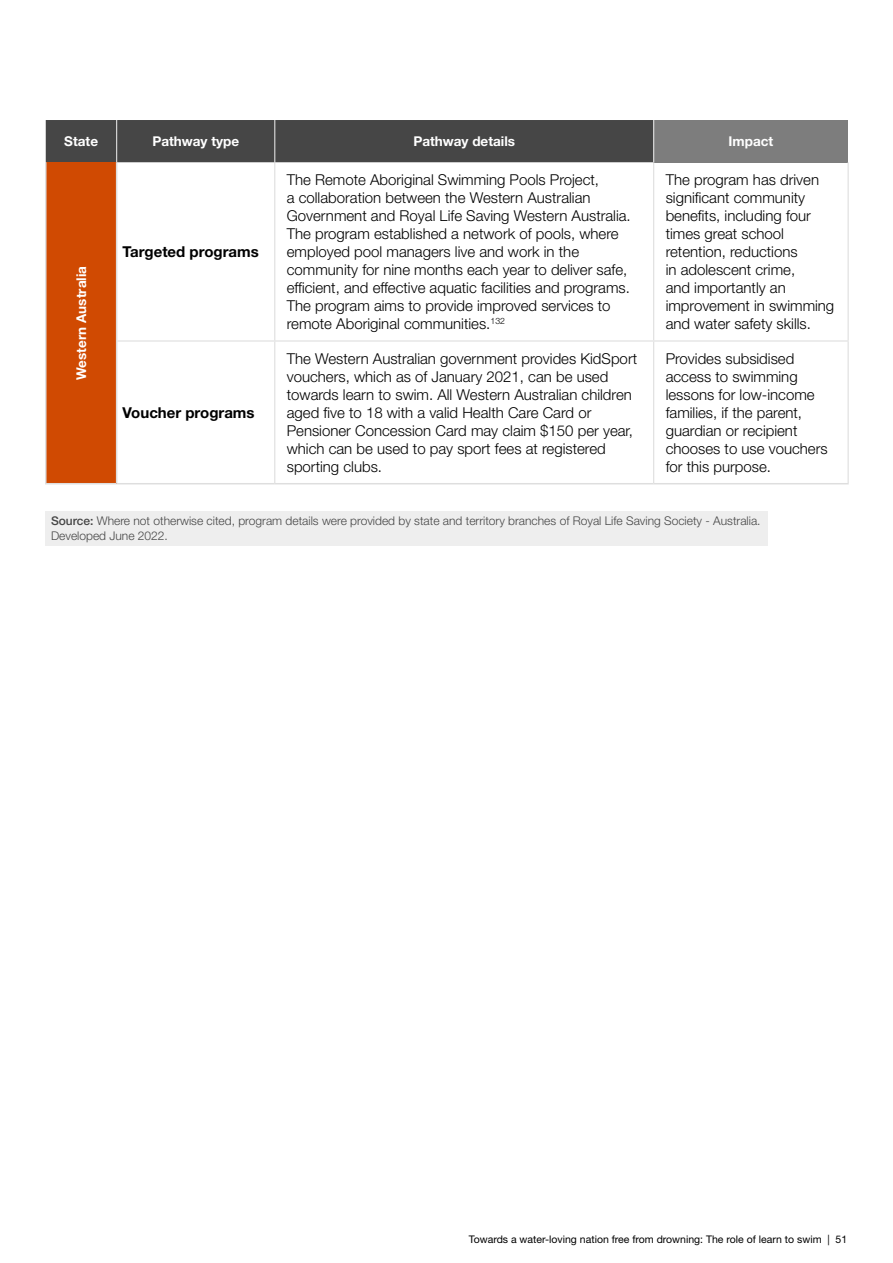
<style>
.page{position:relative;width:893px;height:1263px;background:#fff}
.page>*{position:absolute;margin:0;border:0;box-sizing:border-box;transform-origin:0 0}
.t1{font:300 15px/18px "Helvetica Neue LT Std";color:#000}
.t2{font:700 15px "Helvetica Neue LT Std";color:#000}
.t3{font:700 13.5px "Helvetica Neue LT Std";color:#fff}
.t4{font:300 12px/14.4px "Helvetica Neue LT Std";color:#464646}
.t5{font:10.5px "Helvetica Neue LT Std";color:#000}
.s1{font-weight:500}
</style>
<div class="page">
<div style="left:46px;top:120px;width:607px;height:42px;background:#464646"></div>
<div style="left:654px;top:120px;width:194px;height:42px;background:#7d7d7d"></div>
<div style="left:46px;top:162px;width:71px;height:322px;background:#d04a02"></div>
<hr style="left:116px;top:120px;width:1px;height:42px;background:#dedede">
<hr style="left:274px;top:120px;width:1px;height:42px;background:#dedede">
<hr style="left:653px;top:120px;width:1px;height:42px;background:#dedede">
<hr style="left:274px;top:162px;width:1px;height:178px;background:#dedede">
<hr style="left:653px;top:162px;width:1px;height:178px;background:#dedede">
<hr style="left:848px;top:162px;width:1px;height:178px;background:#dedede">
<hr style="left:117px;top:340px;width:158px;height:2px;background:#dedede">
<hr style="left:275px;top:340px;width:379px;height:2px;background:#dedede">
<hr style="left:274px;top:342px;width:1px;height:141px;background:#dedede">
<hr style="left:654px;top:340px;width:195px;height:2px;background:#dedede">
<hr style="left:653px;top:342px;width:1px;height:141px;background:#dedede">
<hr style="left:848px;top:342px;width:1px;height:141px;background:#dedede">
<hr style="left:45px;top:162px;width:1px;height:179px;background:#dedede">
<hr style="left:116px;top:162px;width:1px;height:179px;background:#dedede">
<hr style="left:45px;top:341px;width:1px;height:142px;background:#dedede">
<hr style="left:116px;top:341px;width:1px;height:142px;background:#dedede">
<hr style="left:45px;top:483px;width:72px;height:1px;background:#dedede">
<hr style="left:117px;top:483px;width:158px;height:1px;background:#dedede">
<hr style="left:275px;top:483px;width:379px;height:1px;background:#dedede">
<hr style="left:654px;top:483px;width:195px;height:1px;background:#dedede">
<div style="left:45px;top:511px;width:723px;height:34px;background:#eee"></div>
<p class="t3" style="left:64px;top:133px;width:35px">State</p>
<p class="t3" style="left:152px;top:133px;width:88px">Pathway type</p>
<p class="t3" style="left:413px;top:133px;width:103px">Pathway details</p>
<p class="t3" style="left:729px;top:133px;width:46px">Impact</p>
<p class="t3" style="left:73px;top:380px;width:115px;rotate:-90deg">Western Australia</p>
<p class="t2" style="left:123px;top:242px;width:138px">Targeted programs</p>
<p class="t2" style="left:123px;top:403px;width:133px">Voucher programs</p>
<p class="t1" style="left:287px;top:170px;width:345px">The Remote Aboriginal Swimming Pools Project,<br>a collaboration between the Western Australian Government and Royal Life Saving Western Australia.<br>The program established a network of pools, where employed pool managers live and work in the community for nine months each year to deliver safe, efficient, and effective aquatic facilities and programs.<br>The program aims to provide improved services to remote Aboriginal communities.<sup>132</sup></p>
<p class="t1" style="left:666px;top:170px;width:170px">The program has driven significant community benefits, including four times great school retention, reductions<br>in adolescent crime,<br>and importantly an improvement in swimming and water safety skills.</p>
<p class="t1" style="left:287px;top:349px;width:352px">The Western Australian government provides KidSport vouchers, which as of January 2021, can be used towards learn to swim. All Western Australian children aged five to 18 with a valid Health Care Card or Pensioner Concession Card may claim $150 per year, which can be used to pay sport fees at registered sporting clubs.</p>
<p class="t1" style="left:666px;top:349px;width:163px">Provides subsidised access to swimming lessons for low-income families, if the parent, guardian or recipient chooses to use vouchers for this purpose.</p>
<p class="t4" style="left:51px;top:513px;width:711px"><span class="s1">Source:</span> Where not otherwise cited, program details were provided by state and territory branches of Royal Life Saving Society - Australia.<br>Developed June 2022.</p>
<p class="t5" style="left:469px;top:1233px;width:380px">Towards a water-loving nation free from drowning: The role of learn to swim | 51</p>
</div>
